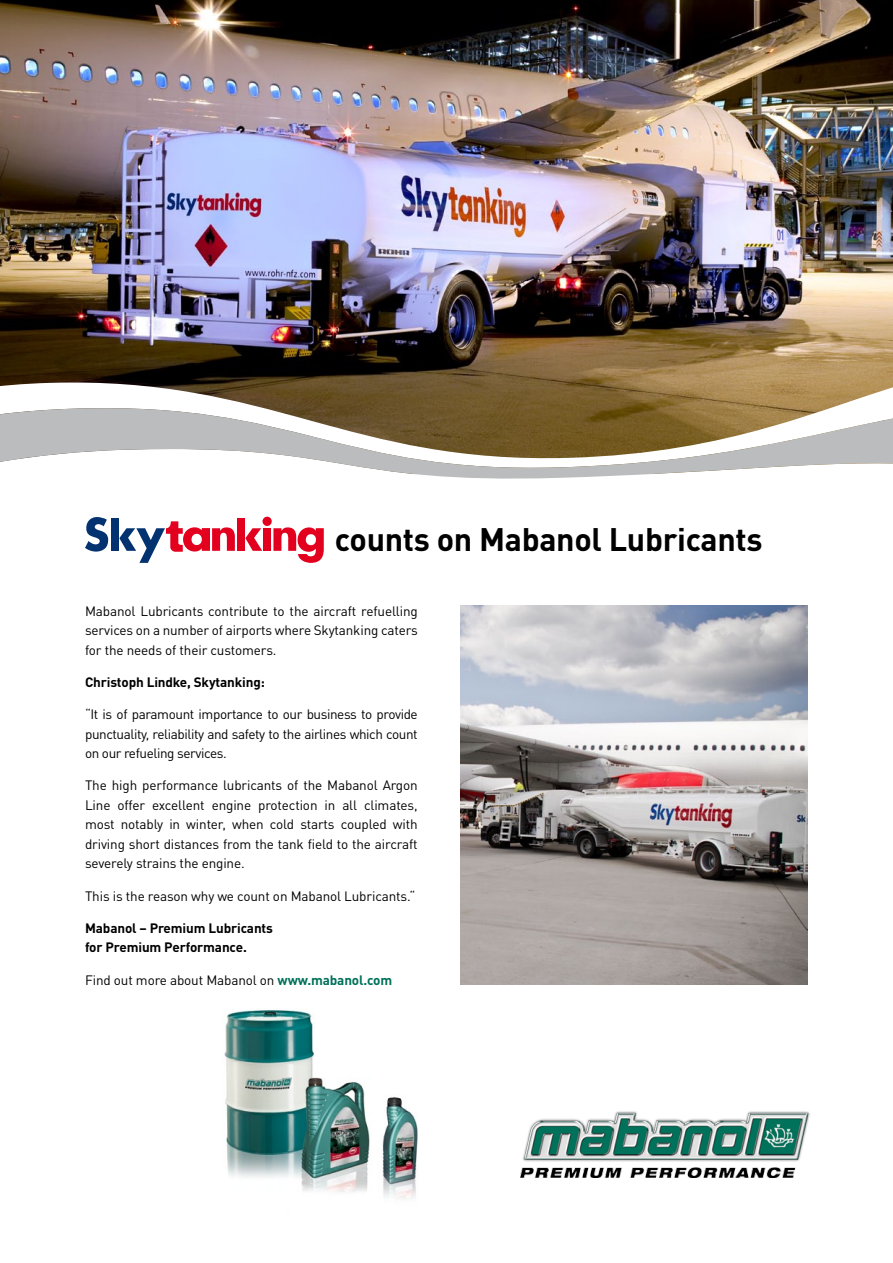
<style>
.page{position:relative;width:893px;height:1263px;background:#fff}
.page>*{position:absolute;margin:0;border:0;box-sizing:border-box;transform-origin:0 0}
.t1{font:700 32.25px "DIN Pro";letter-spacing:-.01em;color:#000}
.t2{font:13.5px/19.5px "DIN Pro";letter-spacing:-.01em;color:#000;text-align:justify}
.t3{font:700 13.5px/19.5px "DIN Pro";letter-spacing:-.01em;color:#000}
.s1{font-weight:700;color:#00715a}
</style>
<div class="page">
<img style="left:0;top:0;width:893px;height:357px">
<img style="left:521px;top:1111px;width:289px;height:67px">
<img style="left:460px;top:605px;width:348px;height:380px">
<svg style="left:85px;top:517px;width:23px;height:35px"></svg>
<div style="left:111px;top:518px;width:8px;height:33px;background:#033270"></div>
<div style="left:263px;top:528px;width:8px;height:23px;background:#e3001e"></div>
<div style="left:263px;top:517px;width:9px;height:9px;background:#e3001e;border-radius:50%"></div>
<svg style="left:245px;top:528px;width:17px;height:23px"></svg>
<div style="left:237px;top:518px;width:8px;height:33px;background:#e3001e"></div>
<svg style="left:119px;top:521px;width:116px;height:42px"></svg>
<svg style="left:273px;top:527px;width:51px;height:36px"></svg>
<svg style="left:0;top:357px;width:893px;height:27px;background:#604b2c"></svg>
<svg style="left:0;top:384px;width:893px;height:95px"></svg>
<img style="left:224px;top:1009px;width:194px;height:190px">
<h1 class="t1" style="left:335px;top:512px;width:429px">counts on Mabanol Lubricants</h1>
<p class="t2" style="left:85px;top:600px;width:334px">Mabanol Lubricants contribute to the aircraft refuelling services on a number of airports where Skytanking caters for the needs of their customers.</p>
<p class="t3" style="left:85px;top:671px;width:181px">Christoph Lindke, Skytanking:</p>
<p class="t2" style="left:85px;top:703px;width:334px">“It is of paramount importance to our business to provide punctuality, reliability and safety to the airlines which count on our refueling services.</p>
<p class="t2" style="left:85px;top:774px;width:334px">The high performance lubricants of the Mabanol Argon Line offer excellent engine protection in all climates, most notably in winter, when cold starts coupled with driving short distances from the tank field to the aircraft severely strains the engine.</p>
<p class="t2" style="left:85px;top:885px;width:332px">This is the reason why we count on Mabanol Lubricants.“</p>
<p class="t3" style="left:85px;top:917px;width:189px">Mabanol – Premium Lubricants for Premium Performance.</p>
<p class="t2" style="left:85px;top:969px;width:309px">Find out more about Mabanol on <span class="s1">www.mabanol.com</span></p>
</div>
